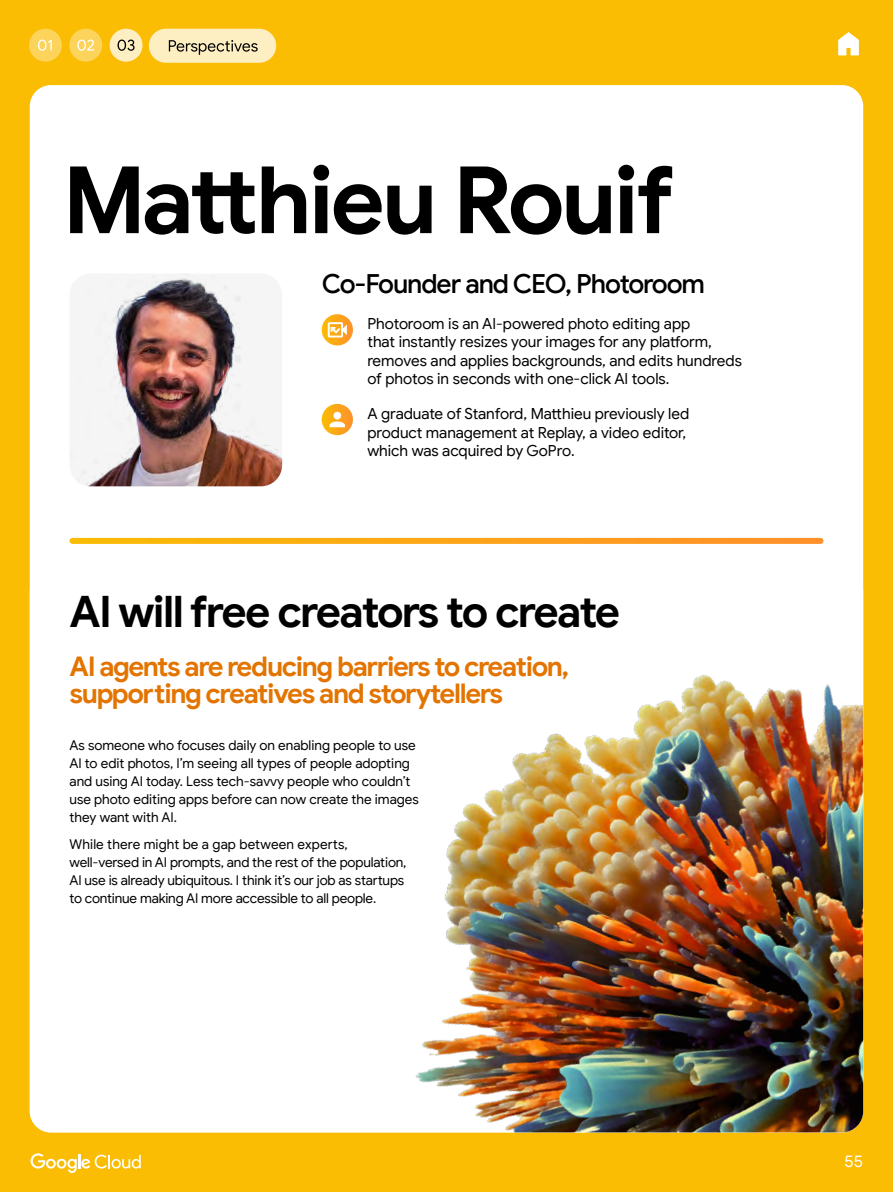
<style>
.page{position:relative;width:893px;height:1192px;background:#fff}
.page>*{position:absolute;margin:0;border:0;box-sizing:border-box;transform-origin:0 0}
.t1{font:700 93px "Google Sans";letter-spacing:-.04em;color:#000}
.t2{font:700 43.35px "Google Sans";letter-spacing:-.05em;color:#000}
.t3{font:700 27px/27.2px "Google Sans";letter-spacing:-.05em;color:#e37400}
.t4{font:500 26.25px "Google Sans";letter-spacing:-.045em;color:#000}
.t5{font:16.5px "Google Sans";color:#fff}
.t6{font:15.3px/18.3px "Google Sans";letter-spacing:-.005em;color:#000}
.t7{font:13.5px/18px "Google Sans";letter-spacing:-.005em;color:#000}
</style>
<div class="page">
<div style="left:0;top:0;width:893px;height:1191px;background:#fbbc04"></div>
<div style="left:30px;top:85px;width:833px;height:1047px;background:#fff;border-radius:21px"></div>
<svg style="left:70px;top:537px;width:753px;height:7px;background:#fdb238"></svg>
<svg style="left:838px;top:32px;width:20px;height:23px"></svg>
<svg style="left:322px;top:314px;width:31px;height:31px"></svg>
<img style="left:70px;top:274px;width:212px;height:212px">
<svg style="left:322px;top:404px;width:31px;height:31px"></svg>
<svg style="left:328px;top:322px;width:19px;height:15px"></svg>
<svg style="left:330px;top:411px;width:15px;height:16px"></svg>
<img style="left:415px;top:674px;width:448px;height:458px">
<svg style="left:31px;top:1153px;width:110px;height:19px"></svg>
<div style="left:69px;top:29px;width:33px;height:33px;background:#fcd35b;border-radius:50%"></div>
<svg style="left:77px;top:40px;width:17px;height:11px"></svg>
<div style="left:29px;top:29px;width:33px;height:33px;background:#fcd35b;border-radius:50%"></div>
<svg style="left:38px;top:40px;width:14px;height:11px"></svg>
<div style="left:149px;top:29px;width:127px;height:34px;background:#feefc3;border-radius:17px"></div>
<svg style="left:169px;top:40px;width:89px;height:15px"></svg>
<div style="left:110px;top:29px;width:33px;height:33px;background:#feefc3;border-radius:50%"></div>
<svg style="left:118px;top:40px;width:17px;height:11px"></svg>
<h1 class="t1" style="left:63px;top:143px;width:613px">Matthieu Rouif</h1>
<h3 class="t4" style="left:322px;top:267px;width:385px">Co-Founder and CEO, Photoroom</h3>
<p class="t6" style="left:367px;top:314px;width:376px">Photoroom is an AI-powered photo editing app<br>that instantly resizes your images for any platform, removes and applies backgrounds, and edits hundreds of photos in seconds with one-click AI tools.</p>
<p class="t6" style="left:367px;top:404px;width:323px">A graduate of Stanford, Matthieu previously led product management at Replay, a video editor, which was acquired by GoPro.</p>
<h2 class="t2" style="left:70px;top:585px;width:552px">AI will free creators to create</h2>
<h3 class="t3" style="left:70px;top:653px;width:501px">AI agents are reducing barriers to creation, supporting creatives and storytellers</h3>
<p class="t7" style="left:70px;top:736px;width:351px">As someone who focuses daily on enabling people to use AI to edit photos, I’m seeing all types of people adopting and using AI today. Less tech-savvy people who couldn’t use photo editing apps before can now create the images they want with AI.</p>
<p class="t7" style="left:70px;top:835px;width:338px">While there might be a gap between experts, well-versed in AI prompts, and the rest of the population, AI use is already ubiquitous. I think it’s our job as startups to continue making AI more accessible to all people.</p>
<p class="t5" style="left:845px;top:1151px;width:20px">55</p>
</div>
